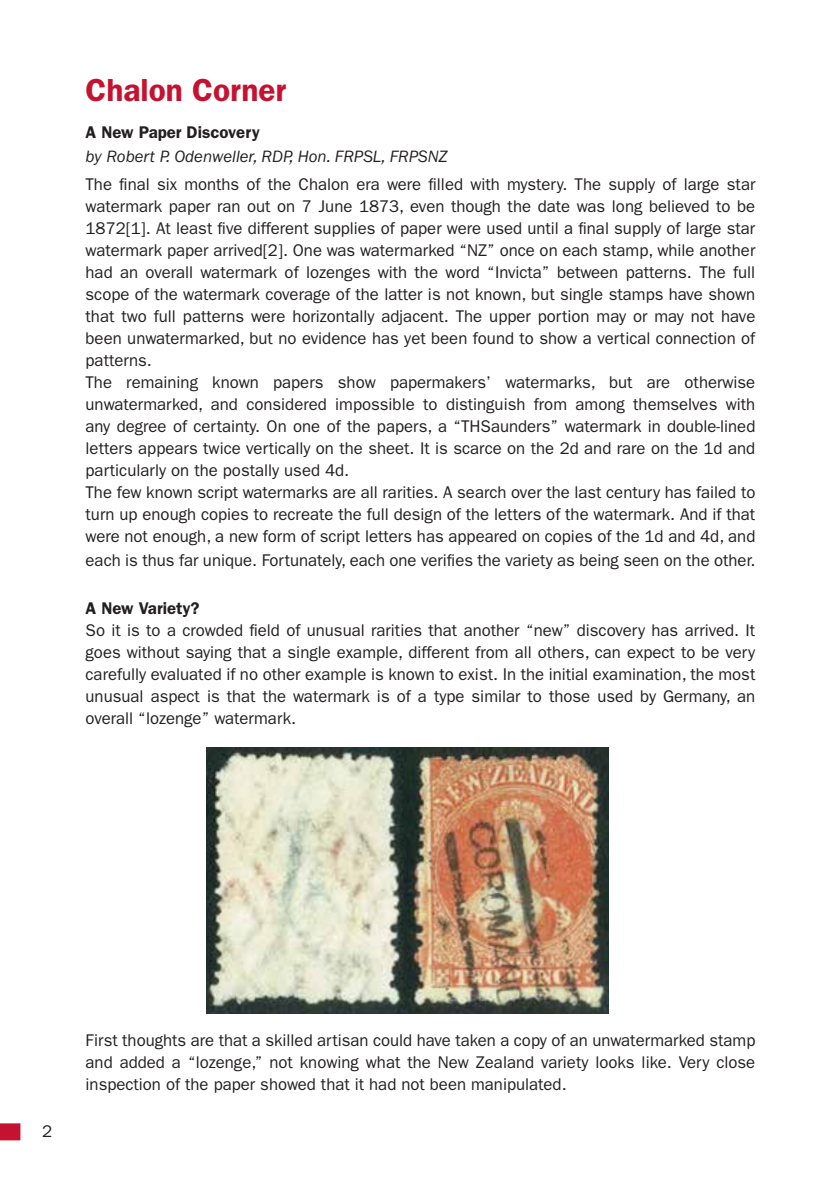
<style>
.page{position:relative;width:840px;height:1191px;background:#fff}
.page>*{position:absolute;margin:0;border:0;box-sizing:border-box;transform-origin:0 0}
.t1{font:600 32px "ITC Franklin Gothic Std";color:#c41230}
.t2{font:17px/22px "ITC Franklin Gothic Std";color:#231f20;text-align:justify}
.t3{font:italic 17px "ITC Franklin Gothic Std";color:#231f20}
.t4{font:600 17px "ITC Franklin Gothic Std";color:#231f20}
</style>
<div class="page">
<div style="left:0;top:1123px;width:20px;height:17px;background:#c41230"></div>
<img style="left:206px;top:747px;width:402px;height:266px">
<h1 class="t1" style="left:86px;top:71px;width:202px">Chalon Corner</h1>
<p class="t4" style="left:86px;top:122px;width:176px">A New Paper Discovery</p>
<p class="t3" style="left:86px;top:147px;width:363px">by Robert P. Odenweller, RDP, Hon. FRPSL, FRPSNZ</p>
<p class="t2" style="left:86px;top:173px;width:671px;text-align:left">The final six months of the Chalon era were filled with mystery. The supply of large star watermark paper ran out on 7 June 1873, even though the date was long believed to be 1872[1]. At least five different supplies of paper were used until a final supply of large star watermark paper arrived[2]. One was watermarked “NZ” once on each stamp, while another had an overall watermark of lozenges with the word “Invicta” between patterns. The full scope of the watermark coverage of the latter is not known, but single stamps have shown that two full patterns were horizontally adjacent. The upper portion may or may not have been unwatermarked, but no evidence has yet been found to show a vertical connection of patterns.<br>The remaining known papers show papermakers’ watermarks, but are otherwise unwatermarked, and considered impossible to distinguish from among themselves with any degree of certainty. On one of the papers, a “THSaunders” watermark in double-lined letters appears twice vertically on the sheet. It is scarce on the 2d and rare on the 1d and particularly on the postally used 4d.<br>The few known script watermarks are all rarities. A search over the last century has failed to turn up enough copies to recreate the full design of the letters of the watermark. And if that were not enough, a new form of script letters has appeared on copies of the 1d and 4d, and</p>
<p class="t2" style="left:86px;top:549px;width:671px">each is thus far unique. Fortunately, each one verifies the variety as being seen on the other.</p>
<p class="t4" style="left:86px;top:598px;width:115px">A New Variety?</p>
<p class="t2" style="left:86px;top:619px;width:671px">So it is to a crowded field of unusual rarities that another “new” discovery has arrived. It goes without saying that a single example, different from all others, can expect to be very carefully evaluated if no other example is known to exist. In the initial examination, the most unusual aspect is that the watermark is of a type similar to those used by Germany, an overall “lozenge” watermark.</p>
<p class="t2" style="left:42px;top:1120px;width:12px">2</p>
<p class="t2" style="left:86px;top:1029px;width:671px">First thoughts are that a skilled artisan could have taken a copy of an unwatermarked stamp and added a “lozenge,” not knowing what the New Zealand variety looks like. Very close inspection of the paper showed that it had not been manipulated.</p>
</div>
